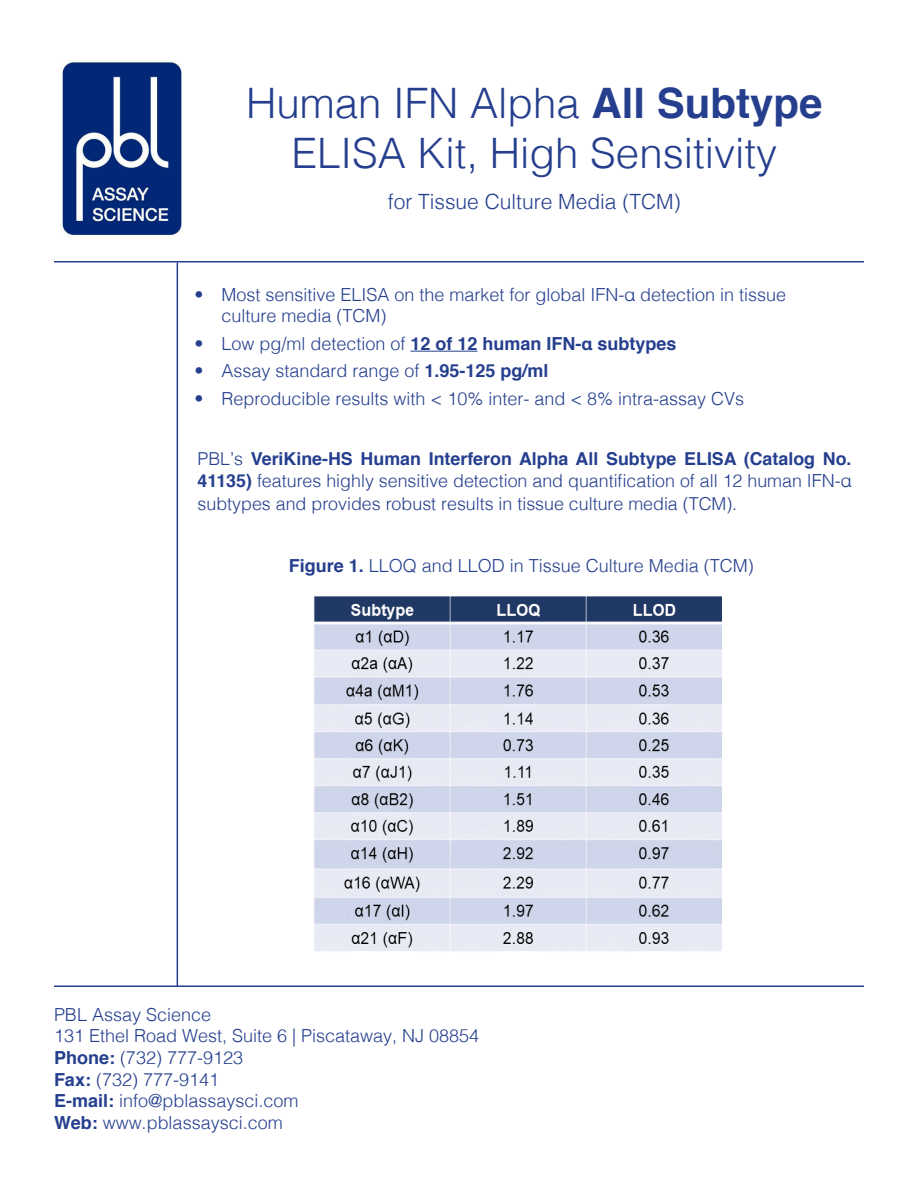
<style>
.page{position:relative;width:918px;height:1188px;background:#fff}
.page>*{position:absolute;margin:0;border:0;box-sizing:border-box;transform-origin:0 0}
.t1{font:300 42px "Helvetica";color:#253f8e}
.t2{font:300 21px "Helvetica";color:#253f8e}
.t3{font:300 18px/21.6px "Helvetica";color:#253f8e}
.t4{font:700 18px "Helvetica";color:#253f8e}
.t5{font:300 17.85px/22.4px "Helvetica";color:#253f8e;text-align:justify}
.s1{font-weight:700}
.s2{font-family:"Helvetica Neue"}
.s3{font-weight:300}
.s4{font-size:18px}
.s5{font-family:"Helvetica Neue";font-size:18px}
</style>
<div class="page">
<img style="left:60px;top:60px;width:122px;height:177px">
<hr style="left:54px;top:261px;width:810px;height:1px;background:#253f8e">
<hr style="left:177px;top:262px;width:1px;height:724px;background:#253f8e">
<hr style="left:410px;top:351px;width:68px;height:1px;background:#253f8e">
<hr style="left:54px;top:986px;width:810px;height:1px;background:#253f8e">
<img style="left:313px;top:596px;width:409px;height:355px">
<p class="t1" style="left:246px;top:67px;width:578px">Human IFN Alpha <span class="s1">All Subtype</span></p>
<p class="t1" style="left:292px;top:118px;width:487px">ELISA Kit, High Sensitivity</p>
<p class="t2" style="left:388px;top:183px;width:294px">for Tissue Culture Media (TCM)</p>
<p class="t3" style="left:221px;top:282px;width:566px;text-indent:-27px">• Most sensitive ELISA on the market for global IFN-<span class="s2">α</span> detection in tissue culture media (TCM)</p>
<p class="t4" style="left:194px;top:329px;width:484px"><span class="s3">• Low pg/ml detection of</span> 12 of 12 human IFN-<span class="s2">α</span> subtypes</p>
<p class="t3" style="left:194px;top:359px;width:356px">• Assay standard range of <span class="s1">1.95-125 pg/ml</span></p>
<p class="t3" style="left:194px;top:387px;width:551px">• Reproducible results with &lt; 10% inter- and &lt; 8% intra-assay CVs</p>
<p class="t5" style="left:198px;top:446px;width:656px">PBL’s <span class="s1">VeriKine-HS Human Interferon Alpha All Subtype ELISA (Catalog No.<br>41135)</span> features highly sensitive detection and quantification of all 12 human I<span class="s4">FN-</span><span class="s5">α </span>subtypes and provides robust results in tissue culture media (TCM).</p>
<p class="t3" style="left:289px;top:553px;width:467px"><span class="s1">Figure 1.</span> LLOQ and LLOD in Tissue Culture Media (TCM)</p>
<p class="t3" style="left:54px;top:1002px;width:159px">PBL Assay Science</p>
<p class="t3" style="left:54px;top:1024px;width:427px">131 Ethel Road West, Suite 6 | Piscataway, NJ 08854</p>
<p class="t3" style="left:54px;top:1046px;width:191px"><span class="s1">Phone:</span> (732) 777-9123</p>
<p class="t3" style="left:54px;top:1067px;width:167px"><span class="s1">Fax:</span> (732) 777-9141</p>
<p class="t3" style="left:54px;top:1089px;width:246px"><span class="s1">E-mail:</span> info@pblassaysci.com</p>
<p class="t3" style="left:54px;top:1110px;width:230px"><span class="s1">Web:</span> www.pblassaysci.com</p>
</div>
